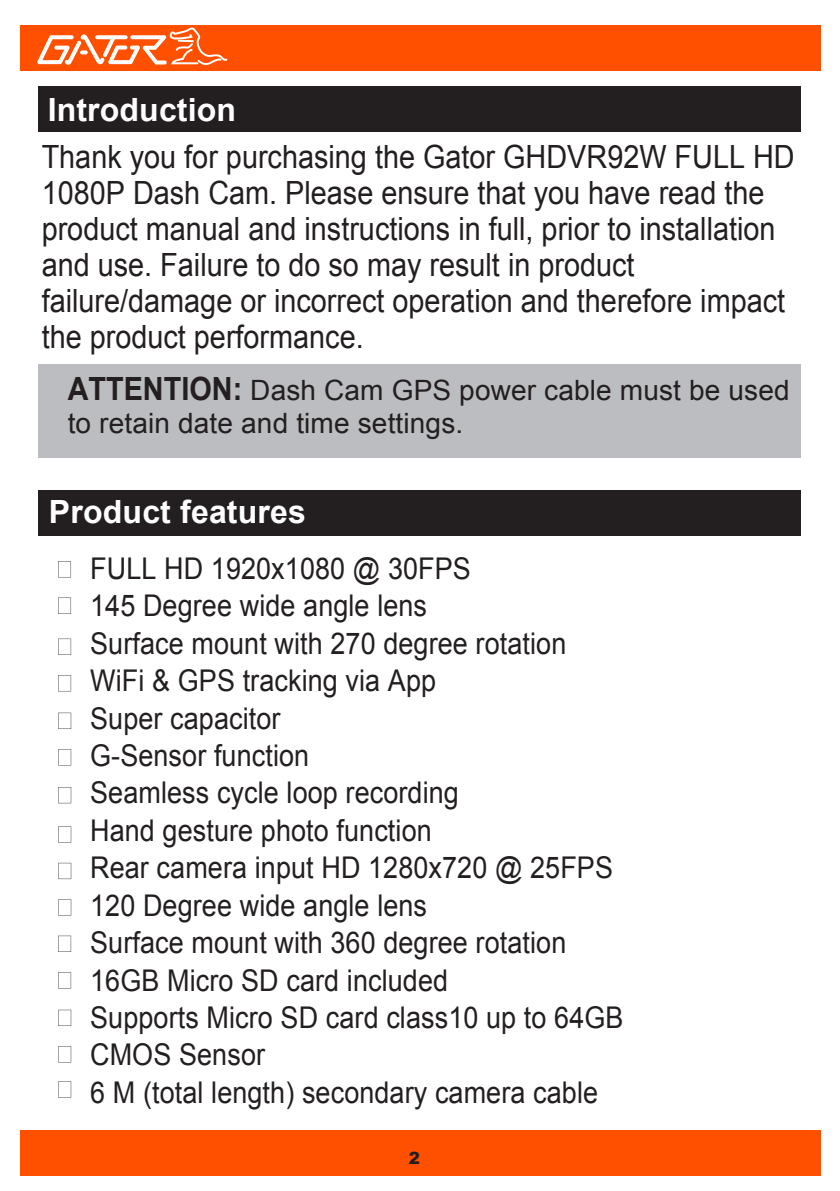
<style>
.page{position:relative;width:840px;height:1191px;background:#fff}
.page>*{position:absolute;margin:0;border:0;box-sizing:border-box;transform-origin:0 0}
.t1{font:32px/36px "Arial";color:#231f20;scale:.9 1}
.t2{font:700 32px "Arial";letter-spacing:.005em;color:#fff}
.t3{font:30px/37.6px "Arial";letter-spacing:.005em;color:#231f20;scale:.9 1}
.t4{font:28px/33.6px "Arial";letter-spacing:.005em;color:#231f20}
.t5{font:900 16.8px "Arial";color:#231f20}
.s1{font-weight:700;font-size:32px}
</style>
<div class="page">
<div style="left:21px;top:1130px;width:799px;height:46px;background:#ff5000"></div>
<div style="left:38px;top:87px;width:762px;height:45px;background:#231f20"></div>
<div style="left:38px;top:490px;width:762px;height:45px;background:#231f20"></div>
<svg style="left:58px;top:561px;width:13px;height:16px"></svg>
<svg style="left:58px;top:597px;width:13px;height:17px"></svg>
<svg style="left:58px;top:638px;width:13px;height:17px"></svg>
<svg style="left:58px;top:675px;width:13px;height:16px"></svg>
<svg style="left:58px;top:712px;width:13px;height:17px"></svg>
<svg style="left:58px;top:749px;width:13px;height:16px"></svg>
<svg style="left:58px;top:787px;width:13px;height:16px"></svg>
<svg style="left:58px;top:826px;width:13px;height:16px"></svg>
<svg style="left:58px;top:863px;width:13px;height:16px"></svg>
<svg style="left:58px;top:899px;width:13px;height:16px"></svg>
<svg style="left:58px;top:935px;width:13px;height:17px"></svg>
<svg style="left:58px;top:972px;width:13px;height:16px"></svg>
<svg style="left:58px;top:1009px;width:13px;height:17px"></svg>
<svg style="left:58px;top:1046px;width:13px;height:16px"></svg>
<svg style="left:58px;top:1081px;width:13px;height:16px"></svg>
<div style="left:38px;top:364px;width:762px;height:93px;background:#bcbdc0"></div>
<div style="left:21px;top:25px;width:799px;height:46px;background:#ff5000"></div>
<svg style="left:37px;top:27px;width:190px;height:39px"></svg>
<p class="t2" style="left:48px;top:89px;width:189px">Introduction</p>
<p class="t1" style="left:42px;top:139px;width:837px">Thank you for purchasing the Gator GHDVR92W FULL HD 1080P Dash Cam. Please ensure that you have read the product manual and instructions in full, prior to installation and use. Failure to do so may result in product failure/damage or incorrect operation and therefore impact the product performance.</p>
<p class="t4" style="left:68px;top:373px;width:723px"><span class="s1">ATTENTION:</span> Dash Cam GPS power cable must be used to retain date and time settings.</p>
<p class="t2" style="left:49px;top:491px;width:258px">Product features</p>
<p class="t3" style="left:90px;top:550px;width:594px">FULL HD 1920x1080 @ 30FPS<br>145 Degree wide angle lens<br>Surface mount with 270 degree rotation<br>WiFi &amp; GPS tracking via App<br>Super capacitor<br>G-Sensor function<br>Seamless cycle loop recording<br>Hand gesture photo function<br>Rear camera input HD 1280x720 @ 25FPS<br>120 Degree wide angle lens<br>Surface mount with 360 degree rotation<br>16GB Micro SD card included<br>Supports Micro SD card class10 up to 64GB<br>CMOS Sensor<br>6 M (total length) secondary camera cable</p>
<p class="t5" style="left:408px;top:1146px;width:13px">2</p>
</div>
